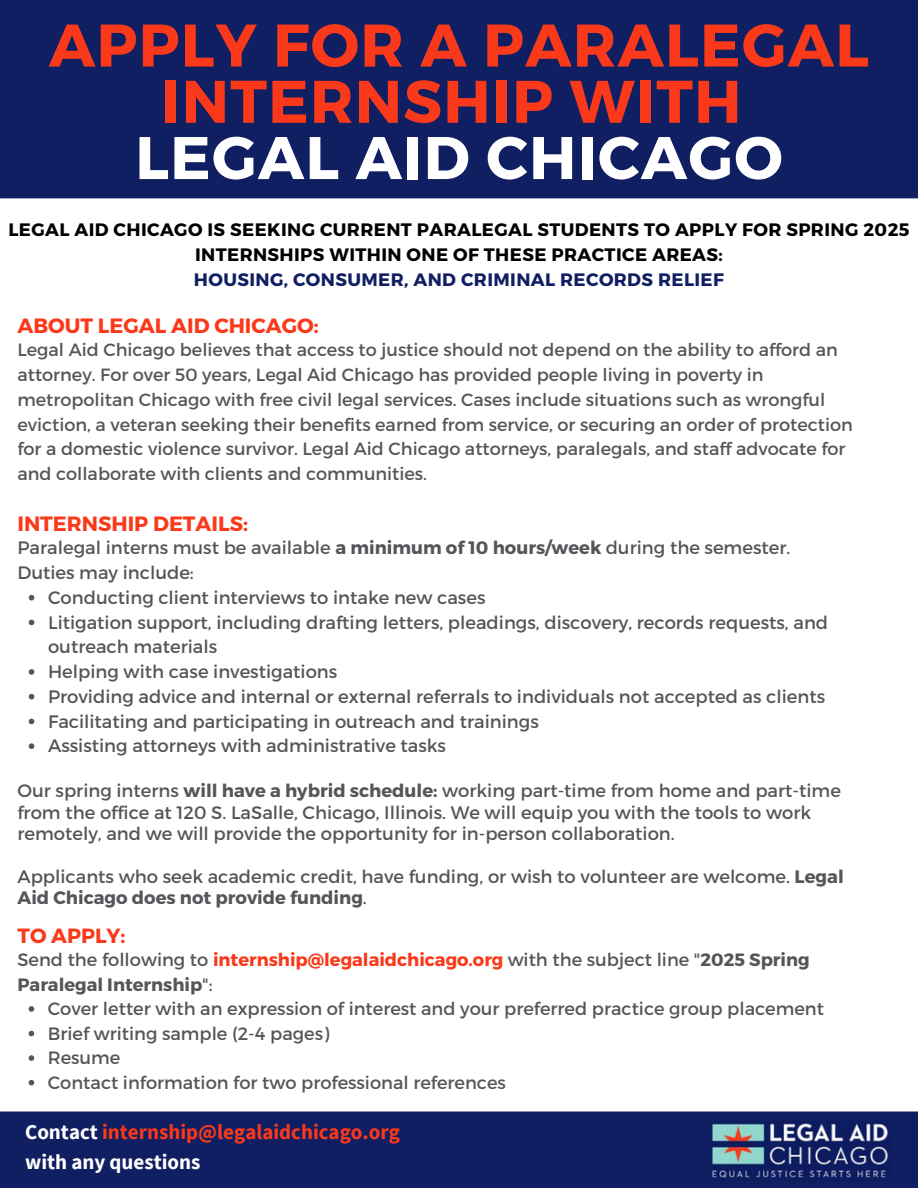
<style>
.page{position:relative;width:918px;height:1188px;background:#fff}
.page>*{position:absolute;margin:0;border:0;box-sizing:border-box;transform-origin:0 0}
.t1{font:700 60px/56.2px "Montserrat";letter-spacing:.02em;color:#fa391a;text-align:center}
.t2{font:700 21px/29.2px "Source Sans Pro";color:#fa391a}
.t3{font:700 20.7px "Montserrat";color:#fa391a}
.t4{font:700 20.55px "Montserrat";color:#fa391a}
.t5{font:18px/21.3px "Montserrat";color:#54565a}
.t6{font:700 18px/24.8px "Montserrat";letter-spacing:.02em;color:#000;text-align:center}
.t7{font:17.85px/24.6px "Montserrat";color:#54565a}
.t8{font:17.7px/24.8px "Montserrat";color:#54565a}
.s1{color:#fff}
.s2{color:#101e62}
.s3{font-weight:700}
.s4{font-weight:700;color:#fa391a}
</style>
<div class="page">
<div style="left:0;top:0;width:918px;height:198px;background:#101e62"></div>
<div style="left:0;top:1112px;width:918px;height:76px;background:#101e62"></div>
<svg style="left:29px;top:595px;width:5px;height:5px"></svg>
<svg style="left:29px;top:620px;width:5px;height:5px"></svg>
<svg style="left:29px;top:669px;width:5px;height:6px"></svg>
<svg style="left:29px;top:694px;width:5px;height:5px"></svg>
<svg style="left:29px;top:719px;width:5px;height:5px"></svg>
<svg style="left:29px;top:743px;width:5px;height:6px"></svg>
<img style="left:711px;top:1121px;width:179px;height:60px">
<svg style="left:29px;top:1006px;width:5px;height:6px"></svg>
<svg style="left:29px;top:1031px;width:5px;height:5px"></svg>
<svg style="left:29px;top:1055px;width:5px;height:6px"></svg>
<svg style="left:29px;top:1080px;width:5px;height:5px"></svg>
<p class="t1" style="left:49px;top:14px;width:822px">APPLY FOR A PARALEGAL<br>INTERNSHIP WITH<br><span class="s1">LEGAL AID CHICAGO</span></p>
<p class="t6" style="left:8px;top:217px;width:903px">LEGAL AID CHICAGO IS SEEKING CURRENT PARALEGAL STUDENTS TO APPLY FOR SPRING 2025<br>INTERNSHIPS WITHIN ONE OF THESE PRACTICE AREAS:<br><span class="s2">HOUSING, CONSUMER, AND CRIMINAL RECORDS RELIEF</span></p>
<h1 class="t3" style="left:17px;top:312px;width:303px">ABOUT LEGAL AID CHICAGO:</h1>
<h3 class="t8" style="left:17px;top:337px;width:837px">Legal Aid Chicago believes that access to justice should not depend on the ability to afford an attorney. For over 50 years, Legal Aid Chicago has provided people living in poverty in metropolitan Chicago with free civil legal services. Cases include situations such as wrongful eviction, a veteran seeking their benefits earned from service, or securing an order of protection for a domestic violence survivor. Legal Aid Chicago attorneys, paralegals, and staff advocate for and collaborate with clients and communities.</h3>
<p class="t3" style="left:17px;top:510px;width:232px">INTERNSHIP DETAILS:</p>
<p class="t5" style="left:17px;top:536px;width:774px">Paralegal interns must be available <span class="s3">a minimum of 10 hours/week</span> during the semester.</p>
<p class="t5" style="left:17px;top:561px;width:178px">Duties may include:</p>
<p class="t5" style="left:48px;top:586px;width:439px">Conducting client interviews to intake new cases</p>
<p class="t5" style="left:48px;top:609px;width:782px;line-height:24.8px">Litigation support, including drafting letters, pleadings, discovery, records requests, and outreach materials</p>
<p class="t5" style="left:48px;top:660px;width:291px">Helping with case investigations</p>
<p class="t5" style="left:48px;top:685px;width:779px">Providing advice and internal or external referrals to individuals not accepted as clients</p>
<p class="t5" style="left:48px;top:710px;width:492px">Facilitating and participating in outreach and trainings</p>
<p class="t5" style="left:48px;top:734px;width:400px">Assisting attorneys with administrative tasks</p>
<p class="t5" style="left:17px;top:779px;width:825px">Our spring interns <span class="s3">will have a hybrid schedule:</span> working part-time from home and part-time from the office at 120 S. LaSalle, Chicago, Illinois. We will equip you with the tools to work remotely, and we will provide the opportunity for in-person collaboration.</p>
<p class="t5" style="left:17px;top:865px;width:828px">Applicants who seek academic credit, have funding, or wish to volunteer are welcome. <span class="s3">Legal<br>Aid Chicago does not provide funding</span>.</p>
<p class="t4" style="left:17px;top:922px;width:109px">TO APPLY:</p>
<p class="t7" style="left:17px;top:946px;width:794px">Send the following to <span class="s4">internship@legalaidchicago.org</span> with the subject line "<span class="s3">2025 Spring<br>Paralegal Internship</span>":</p>
<p class="t7" style="left:48px;top:996px;width:778px">Cover letter with an expression of interest and your preferred practice group placement</p>
<p class="t7" style="left:48px;top:1020px;width:283px">Brief writing sample (2-4 pages)</p>
<p class="t7" style="left:48px;top:1045px;width:74px">Resume</p>
<h2 class="t7" style="left:48px;top:1069px;width:460px">Contact information for two professional references</h2>
<p class="t2" style="left:25px;top:1117px;width:376px"><span class="s1">Contact</span> internship@legalaidchicago.org <span class="s1">with any questions</span></p>
</div>
